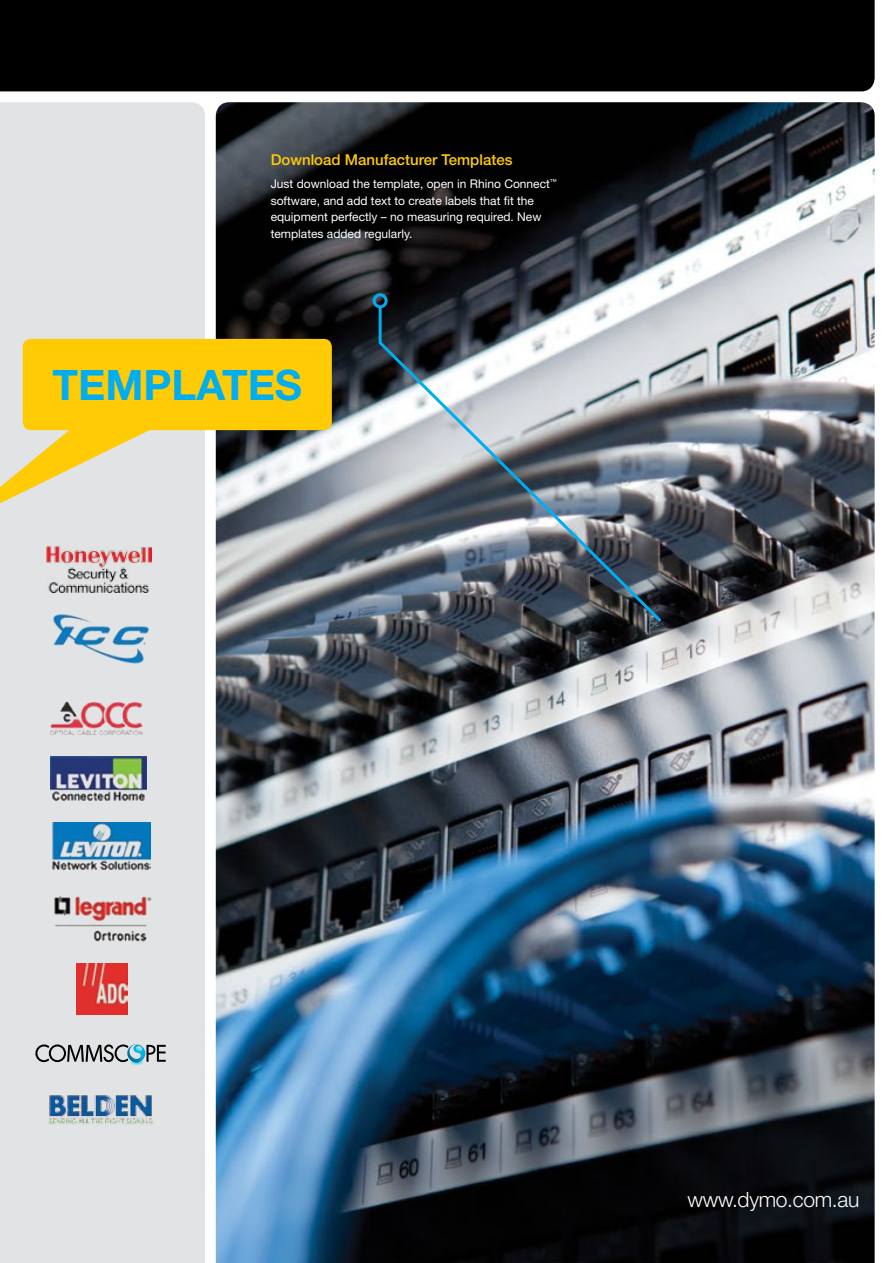
<style>
.page{position:relative;width:893px;height:1263px;background:#fff}
.page>*{position:absolute;margin:0;border:0;box-sizing:border-box;transform-origin:0 0}
.t1{font:700 42px "Helvetica Neue LT Pro";color:#00aeef}
.t2{font:300 21px "Helvetica Neue LT Pro";letter-spacing:-.015em;color:#fff}
.t3{font:500 15px "Helvetica Neue LT Pro";color:#ffcb05}
.t4{font:12px/16.5px "Helvetica Neue LT Pro";color:#fff}
</style>
<div class="page">
<div style="left:0;top:102px;width:205px;height:1161px;background:#e2e3e4"></div>
<div style="left:0;top:0;width:875px;height:91px;background:#000"></div>
<img style="left:216px;top:102px;width:659px;height:1161px">
<svg style="left:0;top:339px;width:332px;height:170px;background:#e5c95c"></svg>
<svg style="left:377px;top:304px;width:287px;height:321px;background:#7f8790"></svg>
<div style="left:373px;top:293px;width:15px;height:15px;border:3px solid #00aeef;border-radius:50%"></div>
<img style="left:46px;top:547px;width:105px;height:45px">
<img style="left:51px;top:613px;width:99px;height:51px">
<img style="left:43px;top:696px;width:106px;height:40px">
<img style="left:50px;top:757px;width:96px;height:44px">
<img style="left:51px;top:822px;width:99px;height:49px">
<img style="left:50px;top:892px;width:104px;height:51px">
<img style="left:76px;top:963px;width:52px;height:51px">
<img style="left:48px;top:1095px;width:105px;height:30px">
<svg style="left:35px;top:1044px;width:132px;height:22px;background:#9ea8ac"></svg>
<p class="t3" style="left:271px;top:151px;width:243px">Download Manufacturer Templates</p>
<p class="t4" style="left:271px;top:175px;width:288px">Just download the template, open in Rhino Connect<sup>™ </sup>software, and add text to create labels that fit the equipment perfectly – no measuring required. New templates added regularly.</p>
<h1 class="t1" style="left:53px;top:359px;width:251px">TEMPLATES</h1>
<h2 class="t2" style="left:687px;top:1186px;width:173px">www.dymo.com.au</h2>
</div>
